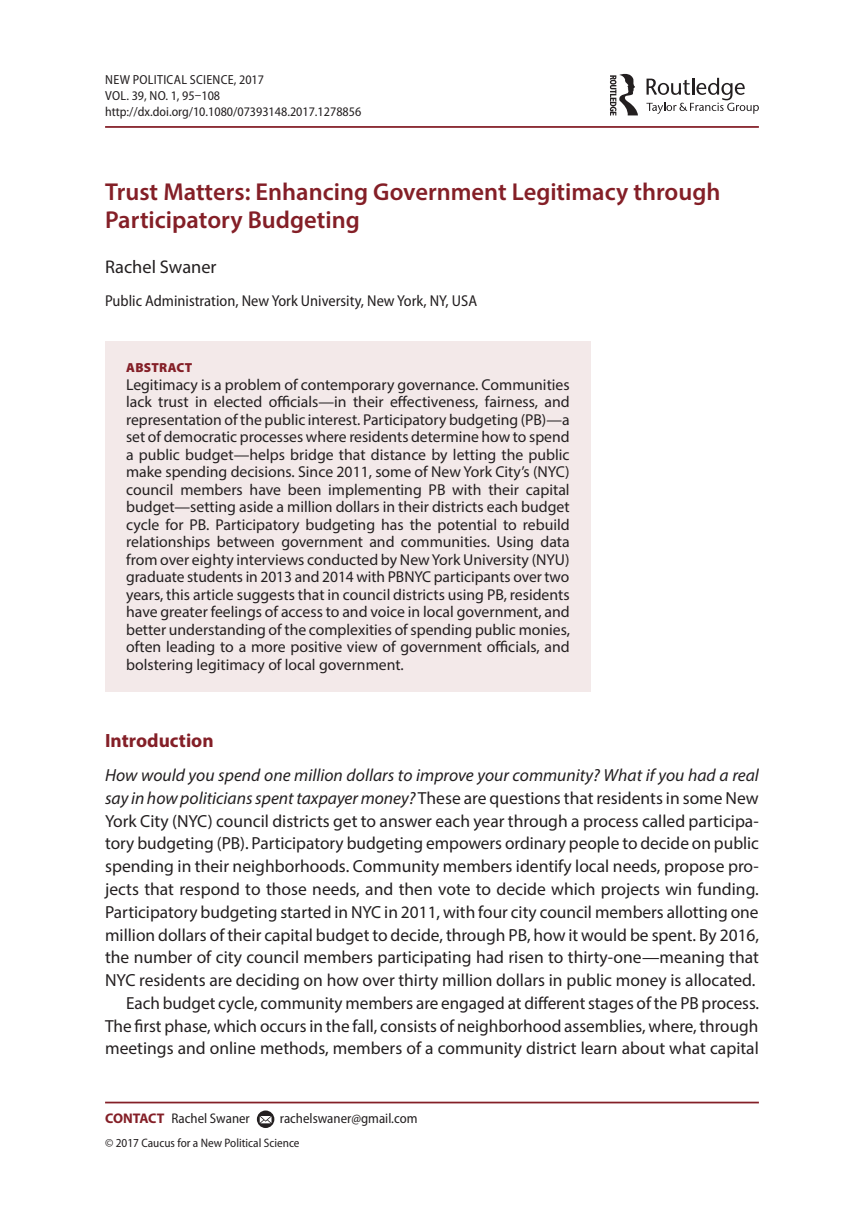
<style>
.page{position:relative;width:864px;height:1231px;background:#fff}
.page>*{position:absolute;margin:0;border:0;box-sizing:border-box;transform-origin:0 0}
.t1{font:600 24.5px/28px "Myriad Pro";color:#841f27}
.t2{font:700 19.25px "Myriad Pro";color:#841f27}
.t3{font:18.38px "Myriad Pro";color:#231f20}
.t4{font:17.5px/22.8px "Myriad Pro";color:#231f20;text-align:right}
.t5{font:15.75px/17.5px "Myriad Pro";color:#231f20;text-align:justify}
.t6{font:semi-condensed 15.75px "Myriad Pro";color:#231f20}
.t7{font:semi-condensed 14px "Myriad Pro";color:#231f20}
.t8{font:semi-condensed 13.12px/15.8px "Myriad Pro";color:#231f20}
.t9{font:900 13.12px "Myriad Pro";letter-spacing:.02em;color:#841f27}
.t10{font:semi-condensed 12.25px "Myriad Pro";color:#231f20}
.s1{font-style:italic}
.s2{font-weight:700;font-stretch:normal;color:#841f27}
</style>
<div class="page">
<hr style="left:105px;top:126px;width:653px;height:2px;background:#841f27">
<div style="left:105px;top:341px;width:485px;height:350px;background:#f3e9e9"></div>
<hr style="left:105px;top:1101px;width:653px;height:2px;background:#841f27">
<svg style="left:257px;top:1110px;width:17px;height:17px"></svg>
<svg style="left:259px;top:1115px;width:12px;height:8px"></svg>
<svg style="left:646px;top:78px;width:112px;height:36px"></svg>
<svg style="left:610px;top:74px;width:27px;height:42px"></svg>
<p class="t8" style="left:105px;top:72px;width:257px">New Political Science, 2017<br>VOL. 39, NO. 1, 95–108 http://dx.doi.org/10.1080/07393148.2017.1278856</p>
<h1 class="t1" style="left:105px;top:177px;width:616px">Trust Matters: Enhancing Government Legitimacy through<br>Participatory Budgeting</h1>
<p class="t3" style="left:105px;top:256px;width:113px">Rachel Swaner</p>
<p class="t6" style="left:105px;top:292px;width:372px">Public Administration, New York University, New York, NY, USA</p>
<p class="t9" style="left:126px;top:360px;width:68px">ABSTRACT</p>
<p class="t5" style="left:126px;top:375px;width:445px">Legitimacy is a problem of contemporary governance. Communities lack trust in elected officials—in their effectiveness, fairness, and representation of the public interest. Participatory budgeting (PB)—a set of democratic processes where residents determine how to spend a public budget—helps bridge that distance by letting the public make spending decisions. Since 2011, some of New York City’s (NYC) council members have been implementing PB with their capital budget—setting aside a million dollars in their districts each budget cycle for PB. Participatory budgeting has the potential to rebuild relationships between government and communities. Using data from over eighty interviews conducted by New York University (NYU) graduate students in 2013 and 2014 with PBNYC participants over two years, this article suggests that in council districts using PB, residents have greater feelings of access to and voice in local government, and better understanding of the complexities of spending public monies, often leading to a more positive view of government officials, and bolstering legitimacy of local government.</p>
<p class="t2" style="left:105px;top:728px;width:110px">Introduction</p>
<p class="t4" style="left:105px;top:763px;width:655px"><span class="s1">How would you spend one million dollars to improve your community? What if you had a real say in how politicians spent taxpayer money?</span> These are questions that residents in some New York City (NYC) council districts get to answer each year through a process called participa&shy;tory budgeting (PB). Participatory budgeting empowers ordinary people to decide on public spending in their neighborhoods. Community members identify local needs, propose pro&shy;jects that respond to those needs, and then vote to decide which projects win funding.<br>Participatory budgeting started in NYC in 2011, with four city council members allotting one million dollars of their capital budget to decide, through PB, how it would be spent. By 2016, the number of city council members participating had risen to thirty-one—meaning that NYC residents are deciding on how over thirty million dollars in public money is allocated.<br>Each budget cycle, community members are engaged at different stages of the PB process.<br>The first phase, which occurs in the fall, consists of neighborhood assemblies, where, through meetings and online methods, members of a community district learn about what capital</p>
<p class="t7" style="left:105px;top:1110px;width:146px"><span class="s2">CONTACT</span> Rachel Swaner</p>
<p class="t7" style="left:280px;top:1110px;width:139px">rachelswaner@gmail.com</p>
<p class="t10" style="left:105px;top:1135px;width:196px">© 2017 Caucus for a New Political Science</p>
</div>
